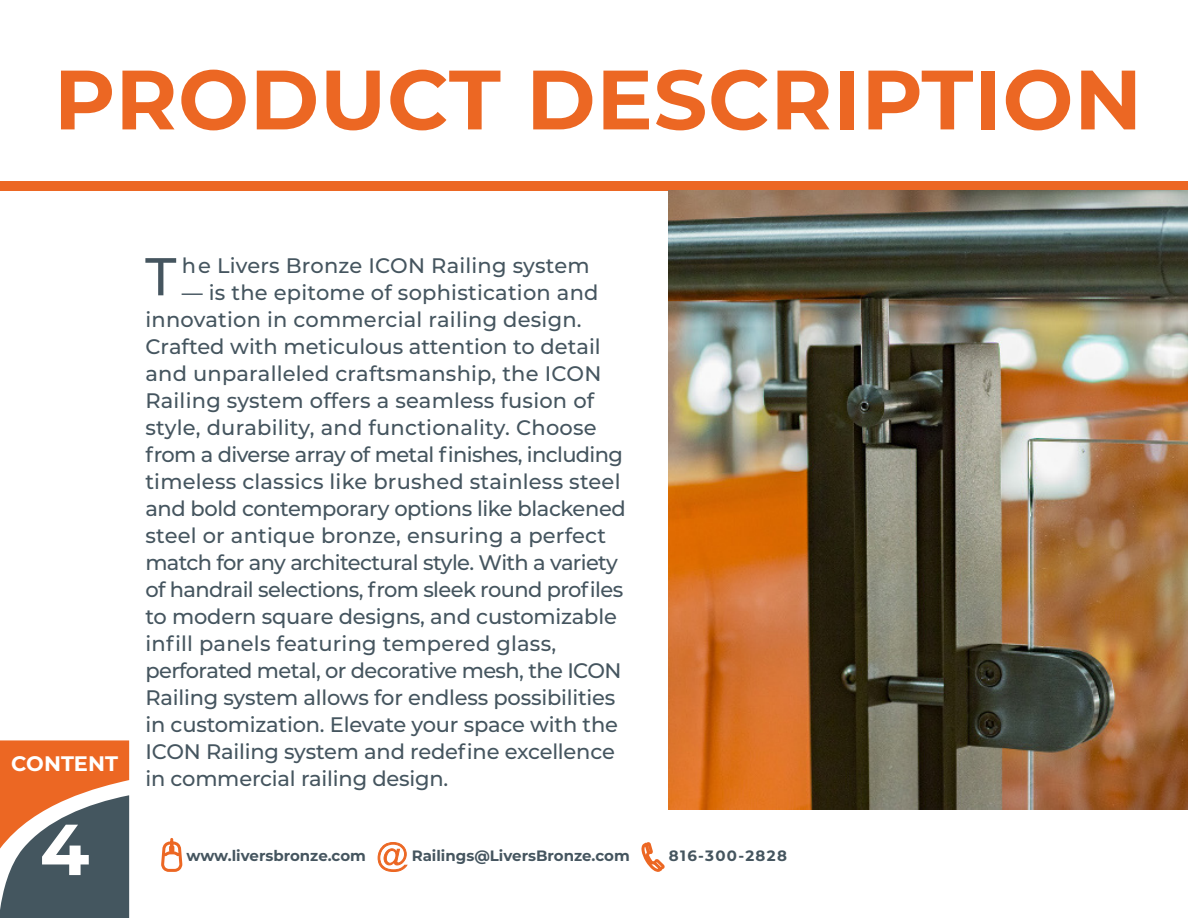
<style>
.page{position:relative;width:1188px;height:918px;background:#fff}
.page>*{position:absolute;margin:0;border:0;box-sizing:border-box;transform-origin:0 0}
.t1{font:700 84px "Montserrat";letter-spacing:.01em;color:#ec6723}
.t2{font:700 72px "Montserrat";color:#fff}
.t3{font:500 53.1px "Montserrat";color:#45555f}
.t4{font:500 21px/27px "Montserrat";letter-spacing:-.01em;color:#45555f}
.t5{font:500 21px "Montserrat";letter-spacing:.01em;color:#45555f}
.t6{font:700 21px "Montserrat";color:#fff}
.t7{font:700 15px "Montserrat";color:#45555f}
.t8{font:700 15px "Montserrat";letter-spacing:.09em;color:#45555f}
</style>
<div class="page">
<div style="left:0;top:181px;width:1188px;height:10px;background:#ec6723"></div>
<svg style="left:161px;top:838px;width:22px;height:34px"></svg>
<div style="left:169px;top:845px;width:5px;height:8px;border:3px solid #ec6723"></div>
<svg style="left:377px;top:842px;width:31px;height:30px"></svg>
<svg style="left:641px;top:842px;width:24px;height:30px"></svg>
<svg style="left:0;top:740px;width:129px;height:178px;background:#966f5b"></svg>
<hr style="left:1187px;top:0;width:1px;height:107px;background:#ec6723">
<img style="left:668px;top:191px;width:520px;height:618px">
<h1 class="t1" style="left:54px;top:39px;width:1090px">PRODUCT DESCRIPTION</h1>
<p class="t6" style="left:11px;top:748px;width:108px">CONTENT</p>
<h2 class="t2" style="left:40px;top:798px;width:51px">4</h2>
<h3 class="t3" style="left:145px;top:239px;width:33px">T</h3>
<p class="t5" style="left:182px;top:251px;width:409px">he Livers Bronze ICON Railing system</p>
<p class="t4" style="left:145px;top:278px;width:482px;text-indent:36px">— is the epitome of sophistication and innovation in commercial railing design.<br>Crafted with meticulous attention to detail and unparalleled craftsmanship, the ICON Railing system offers a seamless fusion of style, durability, and functionality. Choose from a diverse array of metal finishes, including timeless classics like brushed stainless steel and bold contemporary options like blackened steel or antique bronze, ensuring a perfect match for any architectural style. With a variety of handrail selections, from sleek round profiles to modern square designs, and customizable infill panels featuring tempered glass, perforated metal, or decorative mesh, the ICON Railing system allows for endless possibilities in customization. Elevate your space with the ICON Railing system and redefine excellence in commercial railing design.</p>
<p class="t7" style="left:187px;top:845px;width:181px">www.liversbronze.com</p>
<p class="t7" style="left:412px;top:845px;width:220px">Railings@LiversBronze.com</p>
<p class="t8" style="left:669px;top:845px;width:120px">816-300-2828</p>
</div>
